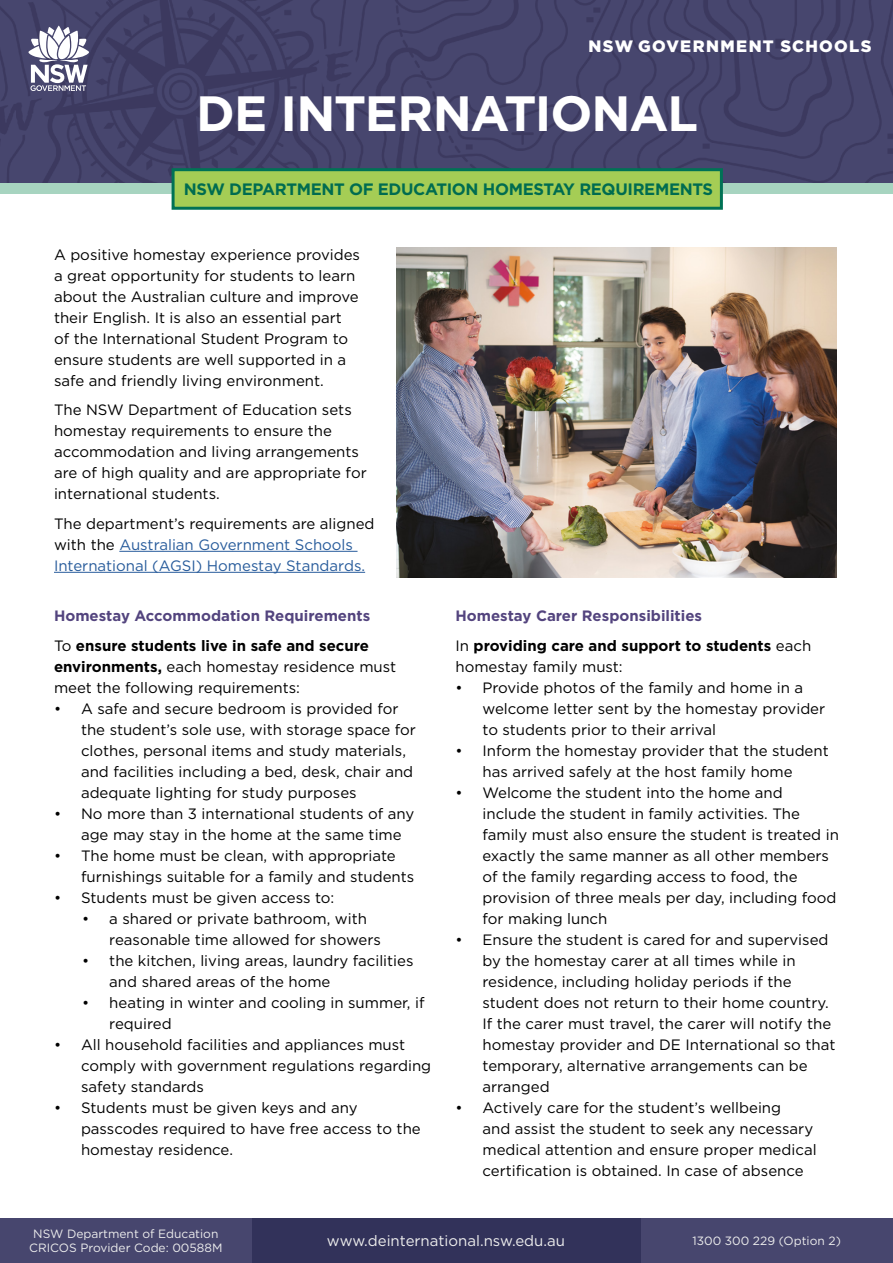
<style>
.page{position:relative;width:893px;height:1263px;background:#fff}
.page>*{position:absolute;margin:0;border:0;box-sizing:border-box;transform-origin:0 0}
.t1{font:700 49.5px "Gotham";letter-spacing:-.025em;color:#fff}
.t2{font:700 16.5px "Gotham";letter-spacing:-.02em;color:#006c50}
.t3{font:900 16.5px "Gotham";letter-spacing:.075em;color:#fff}
.t4{font:15px/21px "Gotham";color:#000}
.t5{font:15px/21px "Gotham";color:#275b9b}
.t6{font:700 15px/29.5px "Gotham";color:#53447e}
.t7{font:700 15px/29.5px "Gotham";color:#000}
.t8{font:15px "Gotham";color:#ededed}
.t9{font:12px/13.5px "Gotham";color:#ededed;text-align:center}
.s1{color:#000}
.s2{font-weight:400;color:#000}
.s3{font-weight:700}
.s4{color:#53447e}
.s5{font-weight:400}
</style>
<div class="page">
<img style="left:0;top:0;width:893px;height:184px">
<svg style="left:29px;top:26px;width:60px;height:65px"></svg>
<div style="left:0;top:184px;width:893px;height:10px;background:#a7d4c0"></div>
<div style="left:172px;top:168px;width:551px;height:42px;background:#a5cd55;border:3px solid #007255"></div>
<div style="left:0;top:1218px;width:252px;height:45px;background:#47466e"></div>
<div style="left:640px;top:1218px;width:253px;height:45px;background:#47466e"></div>
<div style="left:252px;top:1218px;width:388px;height:45px;background:#32325a"></div>
<hr style="left:119px;top:551px;width:239px;height:1px;background:#275b9b">
<hr style="left:54px;top:572px;width:311px;height:1px;background:#275b9b">
<img style="left:396px;top:248px;width:440px;height:329px">
<p class="t3" style="left:589px;top:37px;width:284px">NSW GOVERNMENT SCHOOLS</p>
<h1 class="t1" style="left:196px;top:81px;width:503px">DE INTERNATIONAL</h1>
<p class="t2" style="left:184px;top:178px;width:531px">NSW DEPARTMENT OF EDUCATION HOMESTAY REQUIREMENTS</p>
<p class="t4" style="left:54px;top:244px;width:308px">A positive homestay experience provides a great opportunity for students to learn about the Australian culture and improve their English. It is also an essential part of the International Student Program to ensure students are well supported in a safe and friendly living environment.</p>
<p class="t4" style="left:54px;top:399px;width:314px">The NSW Department of Education sets homestay requirements to ensure the accommodation and living arrangements are of high quality and are appropriate for international students.</p>
<p class="t5" style="left:54px;top:513px;width:322px"><span class="s1">The department’s requirements are aligned with the</span> Australian Government Schools<br>International (AGSI) Homestay Standards.</p>
<p class="t6" style="left:54px;top:601px;width:318px">Homestay Accommodation Requirements<br><span class="s2">To</span> <span class="s1">ensure students live in safe and secure</span></p>
<p class="t4" style="left:54px;top:656px;width:344px"><span class="s3">environments,</span> each homestay residence must meet the following requirements:</p>
<p class="t4" style="left:81px;top:698px;width:337px;text-indent:-27px">• A safe and secure bedroom is provided for the student’s sole use, with storage space for clothes, personal items and study materials, and facilities including a bed, desk, chair and adequate lighting for study purposes</p>
<p class="t4" style="left:81px;top:803px;width:335px;text-indent:-27px">• No more than 3 international students of any age may stay in the home at the same time</p>
<p class="t4" style="left:81px;top:845px;width:335px;text-indent:-27px">• The home must be clean, with appropriate furnishings suitable for a family and students</p>
<p class="t4" style="left:54px;top:887px;width:282px">• Students must be given access to:</p>
<p class="t4" style="left:109px;top:908px;width:273px;text-indent:-27px">• a shared or private bathroom, with reasonable time allowed for showers</p>
<p class="t4" style="left:109px;top:950px;width:306px;text-indent:-27px">• the kitchen, living areas, laundry facilities and shared areas of the home</p>
<p class="t4" style="left:109px;top:992px;width:317px;text-indent:-27px">• heating in winter and cooling in summer, if required</p>
<p class="t4" style="left:81px;top:1034px;width:352px;text-indent:-27px">• All household facilities and appliances must comply with government regulations regarding safety standards</p>
<p class="t4" style="left:81px;top:1097px;width:341px;text-indent:-27px">• Students must be given keys and any passcodes required to have free access to the homestay residence.</p>
<p class="t7" style="left:455px;top:601px;width:357px"><span class="s4">Homestay Carer Responsibilities<br></span><span class="s5">In</span> providing care and support to students <span class="s5">each</span></p>
<p class="t4" style="left:455px;top:656px;width:169px">homestay family must:</p>
<p class="t4" style="left:482px;top:677px;width:344px;text-indent:-27px">• Provide photos of the family and home in a welcome letter sent by the homestay provider to students prior to their arrival</p>
<p class="t4" style="left:482px;top:740px;width:348px;text-indent:-27px">• Inform the homestay provider that the student has arrived safely at the host family home</p>
<p class="t4" style="left:482px;top:782px;width:358px;text-indent:-27px">• Welcome the student into the home and include the student in family activities. The family must also ensure the student is treated in exactly the same manner as all other members of the family regarding access to food, the provision of three meals per day, including food for making lunch</p>
<p class="t4" style="left:482px;top:929px;width:354px;text-indent:-27px">• Ensure the student is cared for and supervised by the homestay carer at all times while in residence, including holiday periods if the student does not return to their home country.<br>If the carer must travel, the carer will notify the homestay provider and DE International so that temporary, alternative arrangements can be arranged</p>
<p class="t4" style="left:482px;top:1097px;width:336px;text-indent:-27px">• Actively care for the student’s wellbeing<br>and assist the student to seek any necessary medical attention and ensure proper medical certification is obtained. In case of absence</p>
<p class="t9" style="left:29px;top:1227px;width:195px">NSW Department of Education<br>CRICOS Provider Code: 00588M</p>
<p class="t8" style="left:327px;top:1231px;width:240px">www.deinternational.nsw.edu.au</p>
<p class="t9" style="left:692px;top:1233px;width:150px">1300 300 229 (Option 2)</p>
</div>
